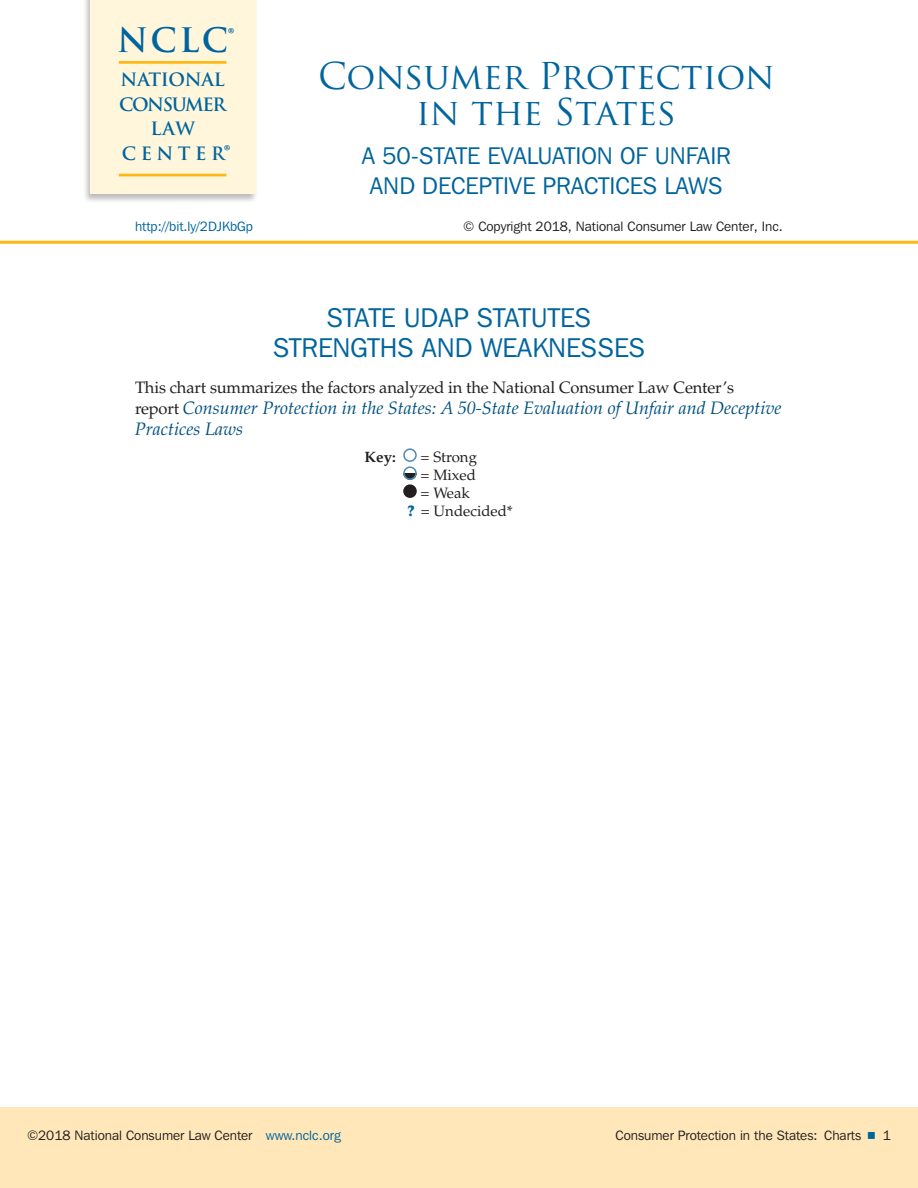
<style>
.page{position:relative;width:918px;height:1188px;background:#fff}
.page>*{position:absolute;margin:0;border:0;box-sizing:border-box;transform-origin:0 0}
.t1{font:36px/36px "Trajan Pro";letter-spacing:-.005em;color:#00649d;text-align:center}
.t2{font:700 32.85px "Trajan Pro";color:#00649d}
.t3{font:27px/30px "Franklin Gothic IT Cby BT";color:#00649d;text-align:center}
.t4{font:24px/30px "Franklin Gothic IT Cby BT";color:#00649d;text-align:center}
.t5{font:italic 18px/21px "Palatino LT Std";color:#005081}
.t6{font:700 18px/24.5px "Trajan Pro";letter-spacing:-.015em;color:#00649d;text-align:center}
.t7{font:16.5px "Palatino LT Std";letter-spacing:-.01em;color:#231f20}
.t8{font:15px "Palatino LT Std";color:#231f20}
.t9{font:700 15px "Palatino LT Std";color:#231f20}
.t10{font:13.5px "Franklin Gothic IT Cby BT";color:#231f20}
.t11{font:13.5px "Franklin Gothic IT Cby BT";color:#00649d}
.s1{font-size:29.85px}
.s2{font-style:normal;font-size:16.5px;color:#231f20}
.s3{font-weight:900;color:#00649d}
.s4{color:#00649d}
</style>
<div class="page">
<div style="left:0;top:1107px;width:918px;height:81px;background:#ffe7b9"></div>
<hr style="left:0;top:241px;width:918px;height:3px;background:#fdb913">
<div style="left:83px;top:0;width:175px;height:203px;background:#231f20;opacity:.3"></div>
<div style="left:90px;top:0;width:165px;height:194px;background:#fff6dc"></div>
<hr style="left:119px;top:61px;width:107px;height:3px;background:#fdb913">
<hr style="left:119px;top:174px;width:107px;height:2px;background:#fdb913">
<div style="left:403px;top:448px;width:14px;height:14px;border:2px solid #5089b7;border-radius:50%"></div>
<svg style="left:404px;top:473px;width:12px;height:6px"></svg>
<div style="left:403px;top:466px;width:14px;height:14px;border:2px solid #5089b7;border-radius:50%"></div>
<div style="left:404px;top:485px;width:12px;height:12px;background:#231f20;border-radius:50%"></div>
<div style="left:403px;top:484px;width:14px;height:14px;border:2px solid #231f20;border-radius:50%"></div>
<h2 class="t2" style="left:117px;top:20px;width:119px">NCLC<span class="s1">®</span></h2>
<h3 class="t6" style="left:119px;top:68px;width:113px">NATIONAL<br>CONSUMER<br>LAW<br>CENTER<span class="s1">®</span></h3>
<h1 class="t1" style="left:318px;top:57px;width:458px">Consumer Protection in the States</h1>
<h3 class="t4" style="left:362px;top:140px;width:371px">A 50-STATE EVALUATION OF UNFAIR<br>AND DECEPTIVE PRACTICES LAWS</h3>
<p class="t11" style="left:135px;top:218px;width:120px">http://bit.ly/2DJKbGp</p>
<p class="t10" style="left:463px;top:218px;width:321px">© Copyright 2018, National Consumer Law Center, Inc.</p>
<h3 class="t3" style="left:273px;top:302px;width:373px">STATE UDAP STATUTES<br>STRENGTHS AND WEAKNESSES</h3>
<p class="t7" style="left:135px;top:377px;width:601px">This chart summarizes the factors analyzed in the National Consumer Law Center’s</p>
<h3 class="t5" style="left:135px;top:397px;width:648px"><span class="s2">report</span> Consumer Protection in the States: A 50-State Evaluation of Unfair and Deceptive<br>Practices Laws</h3>
<p class="t9" style="left:364px;top:448px;width:33px">Key:</p>
<p class="t8" style="left:421px;top:448px;width:58px">= Strong</p>
<p class="t8" style="left:421px;top:466px;width:57px">= Mixed</p>
<p class="t8" style="left:421px;top:484px;width:51px">= Weak</p>
<p class="t8" style="left:407px;top:502px;width:107px"><span class="s3">?</span> = Undecided*</p>
<p class="t10" style="left:27px;top:1127px;width:315px">©2018 National Consumer Law Center <span class="s4">www.nclc.org</span></p>
<p class="t10" style="left:616px;top:1127px;width:247px">Consumer Protection in the States: Charts</p>
<p class="t10" style="left:883px;top:1127px;width:10px">1</p>
</div>
